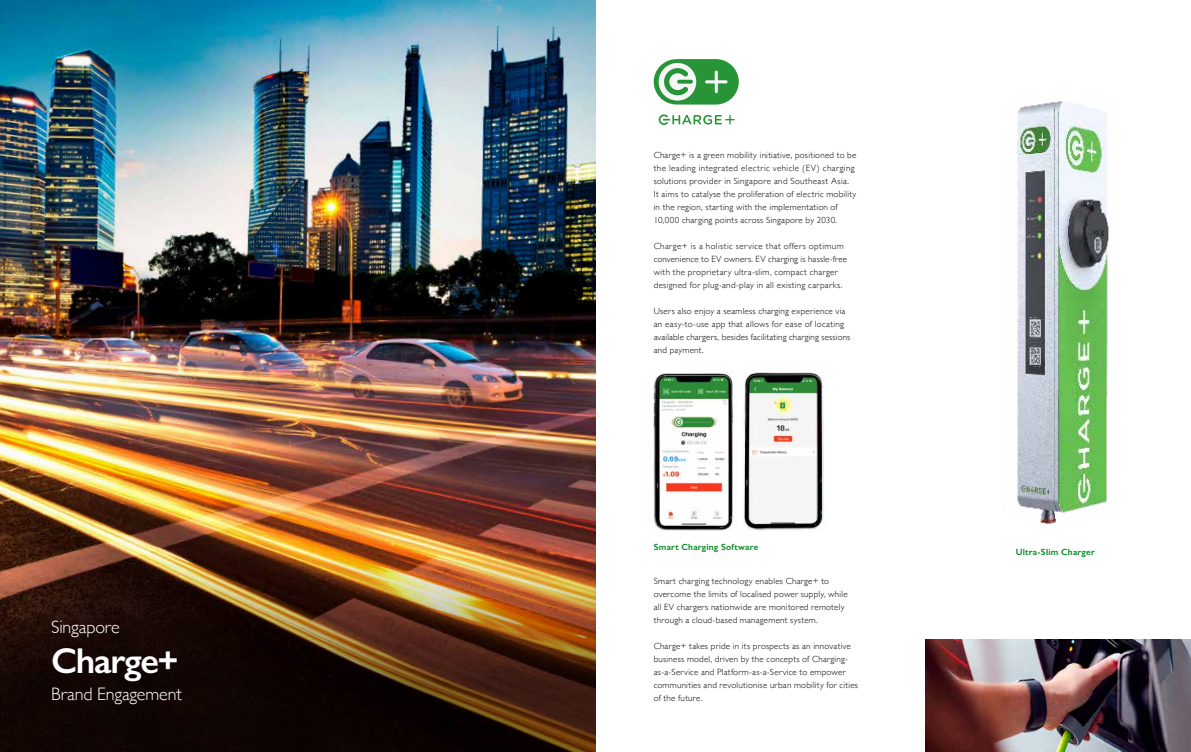
<style>
.page{position:relative;width:1191px;height:752px;background:#fff}
.page>*{position:absolute;margin:0;border:0;box-sizing:border-box;transform-origin:0 0}
.t1{font:600 36px "Gill Sans";letter-spacing:-.035em;color:#fff}
.t2{font:300 18px "Gill Sans";letter-spacing:-.005em;color:#fff}
.t3{font:300 9px/13px "Gill Sans";letter-spacing:.03em;color:#000}
.t4{font:600 9px "Gill Sans";letter-spacing:.025em;color:#008a21}
</style>
<div class="page">
<img style="left:0;top:0;width:595px;height:553px">
<img style="left:0;top:553px;width:595px;height:198px">
<img style="left:925px;top:639px;width:266px;height:112px">
<img style="left:1016px;top:101px;width:93px;height:423px">
<svg style="left:653px;top:59px;width:86px;height:45px"></svg>
<svg style="left:677px;top:80px;width:16px;height:4px"></svg>
<svg style="left:658px;top:114px;width:77px;height:11px"></svg>
<img style="left:653px;top:373px;width:81px;height:158px">
<img style="left:743px;top:372px;width:81px;height:158px">
<h2 class="t2" style="left:51px;top:612px;width:70px">Singapore</h2>
<h1 class="t1" style="left:51px;top:638px;width:129px">Charge+</h1>
<h2 class="t2" style="left:51px;top:679px;width:132px">Brand Engagement</h2>
<p class="t3" style="left:653px;top:148px;width:204px">Charge+ is a green mobility initiative, positioned to be the leading integrated electric vehicle (EV) charging solutions provider in Singapore and Southeast Asia.<br>It aims to catalyse the proliferation of electric mobility in the region, starting with the implementation of 10,000 charging points across Singapore by 2030.</p>
<p class="t3" style="left:653px;top:239px;width:195px">Charge+ is a holistic service that offers optimum convenience to EV owners. EV charging is hassle-free with the proprietary ultra-slim, compact charger designed for plug-and-play in all existing carparks.</p>
<p class="t3" style="left:653px;top:304px;width:198px">Users also enjoy a seamless charging experience via an easy-to-use app that allows for ease of locating available chargers, besides facilitating charging sessions and payment.</p>
<p class="t4" style="left:653px;top:541px;width:106px">Smart Charging Software</p>
<p class="t3" style="left:653px;top:573px;width:195px">Smart charging technology enables Charge+ to overcome the limits of localised power supply, while all EV chargers nationwide are monitored remotely through a cloud-based management system.</p>
<p class="t3" style="left:653px;top:638px;width:206px">Charge+ takes pride in its prospects as an innovative business model, driven by the concepts of Charging&shy;as-a-Service and Platform-as-a-Service to empower communities and revolutionise urban mobility for cities of the future.</p>
<p class="t4" style="left:1015px;top:546px;width:81px">Ultra-Slim Charger</p>
</div>
